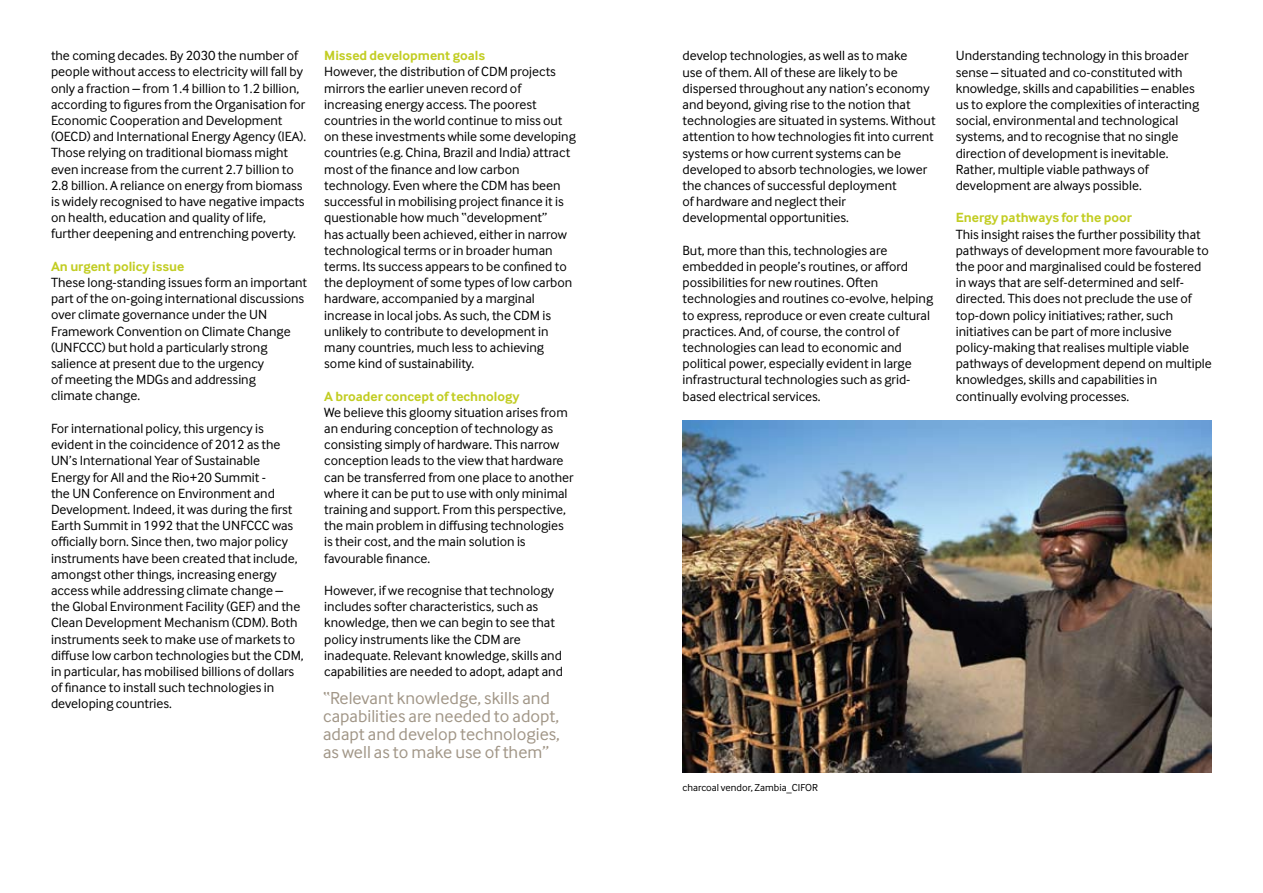
<style>
.page{position:relative;width:1263px;height:893px;background:#fff}
.page>*{position:absolute;margin:0;border:0;box-sizing:border-box;transform-origin:0 0}
.t1{font:18px/18px "Inter Face";color:#a19687}
.t2{font:13.8px/16.2px "Inter Face";color:#000}
.t3{font:700 13.8px "Inter Face";color:#c2cd23}
.t4{font:10.5px "Inter Face";color:#000}
</style>
<div class="page">
<img style="left:682px;top:421px;width:529px;height:352px">
<p class="t2" style="left:51px;top:47px;width:257px">the coming decades. By 2030 the number of people without access to electricity will fall by only a fraction – from 1.4 billion to 1.2 billion, according to figures from the Organisation for Economic Cooperation and Development (OECD) and International Energy Agency (IEA).<br>Those relying on traditional biomass might even increase from the current 2.7 billion to 2.8 billion. A reliance on energy from biomass is widely recognised to have negative impacts on health, education and quality of life, further deepening and entrenching poverty.</p>
<p class="t3" style="left:51px;top:258px;width:135px">An urgent policy issue</p>
<p class="t2" style="left:51px;top:274px;width:258px">These long-standing issues form an important part of the on-going international discussions over climate governance under the UN Framework Convention on Climate Change (UNFCCC) but hold a particularly strong salience at present due to the urgency<br>of meeting the MDGs and addressing<br>climate change.</p>
<p class="t2" style="left:51px;top:420px;width:254px">For international policy, this urgency is evident in the coincidence of 2012 as the UN’s International Year of Sustainable<br>Energy for All and the Rio+20 Summit -<br>the UN Conference on Environment and Development. Indeed, it was during the first Earth Summit in 1992 that the UNFCCC was officially born. Since then, two major policy instruments have been created that include, amongst other things, increasing energy access while addressing climate change – the Global Environment Facility (GEF) and the Clean Development Mechanism (CDM). Both instruments seek to make use of markets to diffuse low carbon technologies but the CDM, in particular, has mobilised billions of dollars of finance to install such technologies in developing countries.</p>
<p class="t3" style="left:324px;top:48px;width:162px">Missed development goals</p>
<p class="t2" style="left:324px;top:64px;width:253px">However, the distribution of CDM projects mirrors the earlier uneven record of increasing energy access. The poorest countries in the world continue to miss out on these investments while some developing countries (e.g. China, Brazil and India) attract most of the finance and low carbon technology. Even where the CDM has been successful in mobilising project finance it is questionable how much “development”<br>has actually been achieved, either in narrow technological terms or in broader human terms. Its success appears to be confined to the deployment of some types of low carbon hardware, accompanied by a marginal increase in local jobs. As such, the CDM is unlikely to contribute to development in many countries, much less to achieving some kind of sustainability.</p>
<p class="t3" style="left:324px;top:388px;width:197px">A broader concept of technology</p>
<p class="t2" style="left:324px;top:404px;width:251px">We believe this gloomy situation arises from an enduring conception of technology as consisting simply of hardware. This narrow conception leads to the view that hardware can be transferred from one place to another where it can be put to use with only minimal training and support. From this perspective, the main problem in diffusing technologies is their cost, and the main solution is favourable finance.</p>
<p class="t2" style="left:324px;top:582px;width:240px">However, if we recognise that technology includes softer characteristics, such as knowledge, then we can begin to see that policy instruments like the CDM are inadequate. Relevant knowledge, skills and capabilities are needed to adopt, adapt and</p>
<h1 class="t1" style="left:323px;top:689px;width:238px">“Relevant knowledge, skills and capabilities are needed to adopt, adapt and develop technologies, as well as to make use of them”</h1>
<p class="t2" style="left:682px;top:48px;width:255px">develop technologies, as well as to make<br>use of them. All of these are likely to be dispersed throughout any nation’s economy and beyond, giving rise to the notion that technologies are situated in systems. Without attention to how technologies fit into current systems or how current systems can be developed to absorb technologies, we lower the chances of successful deployment<br>of hardware and neglect their<br>developmental opportunities.</p>
<p class="t2" style="left:682px;top:242px;width:252px">But, more than this, technologies are embedded in people’s routines, or afford possibilities for new routines. Often technologies and routines co-evolve, helping to express, reproduce or even create cultural practices. And, of course, the control of technologies can lead to economic and political power, especially evident in large infrastructural technologies such as grid&shy;based electrical services.</p>
<p class="t2" style="left:956px;top:48px;width:245px">Understanding technology in this broader sense – situated and co-constituted with knowledge, skills and capabilities – enables us to explore the complexities of interacting social, environmental and technological systems, and to recognise that no single direction of development is inevitable.<br>Rather, multiple viable pathways of development are always possible.</p>
<p class="t3" style="left:956px;top:210px;width:178px">Energy pathways for the poor</p>
<p class="t2" style="left:956px;top:226px;width:258px">This insight raises the further possibility that pathways of development more favourable to the poor and marginalised could be fostered in ways that are self-determined and self&shy;directed. This does not preclude the use of top-down policy initiatives; rather, such initiatives can be part of more inclusive policy-making that realises multiple viable pathways of development depend on multiple knowledges, skills and capabilities in continually evolving processes.</p>
<p class="t4" style="left:682px;top:782px;width:137px">charcoal vendor, Zambia_CIFOR</p>
</div>
